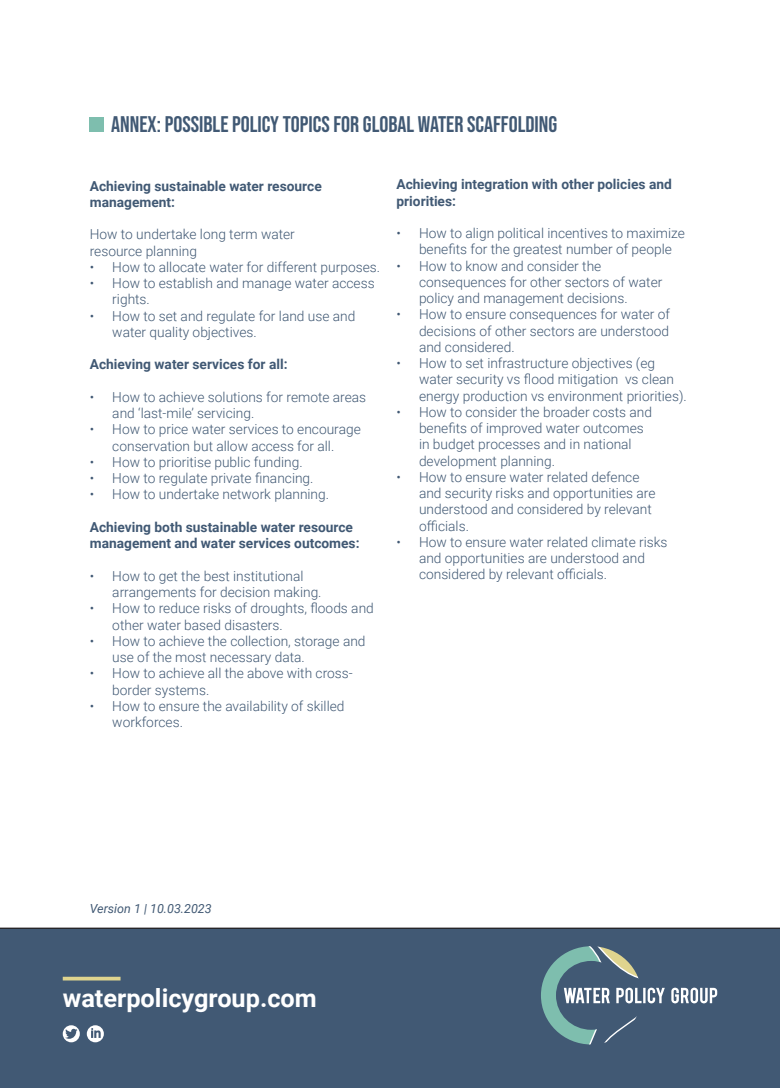
<style>
.page{position:relative;width:780px;height:1088px;background:#fff}
.page>*{position:absolute;margin:0;border:0;box-sizing:border-box;transform-origin:0 0}
.t1{font:700 25.25px "Roboto";color:#fff}
.t2{font:22.5px "Bebas Neue";color:#415974}
.t3{font:300 13.75px/16.2px "Roboto";color:#415974}
.t4{font:700 13.75px/16.2px "Roboto";color:#415974}
.t5{font:italic 12.5px "Roboto";color:#415974}
</style>
<div class="page">
<div style="left:0;top:927px;width:780px;height:161px;background:#415974"></div>
<hr style="left:63px;top:977px;width:57px;height:3px;background:#dfd48e">
<svg style="left:87px;top:1025px;width:17px;height:17px"></svg>
<svg style="left:63px;top:1025px;width:17px;height:17px"></svg>
<svg style="left:541px;top:946px;width:176px;height:98px;background:#587385"></svg>
<div style="left:90px;top:117px;width:14px;height:15px;background:#7ebeae"></div>
<p class="t2" style="left:111px;top:111px;width:447px">ANNEX: POSSIBLE POLICY TOPICS FOR GLOBAL WATER SCAFFOLDING</p>
<p class="t4" style="left:90px;top:177px;width:233px">Achieving sustainable water resource management:</p>
<p class="t3" style="left:90px;top:226px;width:206px">How to undertake long term water resource planning</p>
<p class="t3" style="left:90px;top:258px;width:292px">• How to allocate water for different purposes.</p>
<p class="t3" style="left:112px;top:275px;width:264px;text-indent:-22px">• How to establish and manage water access rights.</p>
<p class="t3" style="left:112px;top:307px;width:245px;text-indent:-22px">• How to set and regulate for land use and water quality objectives.</p>
<p class="t4" style="left:90px;top:356px;width:199px">Achieving water services for all:</p>
<p class="t3" style="left:112px;top:388px;width:255px;text-indent:-22px">• How to achieve solutions for remote areas and ‘last-mile’ servicing.</p>
<p class="t3" style="left:90px;top:421px;width:272px;text-align:center">• How to price water services to encourage conservation but allow access for all.</p>
<p class="t3" style="left:90px;top:453px;width:214px">• How to prioritise public funding.</p>
<p class="t3" style="left:90px;top:470px;width:225px">• How to regulate private financing.</p>
<p class="t3" style="left:90px;top:486px;width:241px">• How to undertake network planning.</p>
<p class="t4" style="left:90px;top:518px;width:271px">Achieving both sustainable water resource management and water services outcomes:</p>
<p class="t3" style="left:112px;top:567px;width:211px;text-indent:-22px">• How to get the best institutional arrangements for decision making.</p>
<p class="t3" style="left:112px;top:600px;width:263px;text-indent:-22px">• How to reduce risks of droughts, floods and other water based disasters.</p>
<p class="t3" style="left:112px;top:632px;width:255px;text-indent:-22px">• How to achieve the collection, storage and use of the most necessary data.</p>
<p class="t3" style="left:112px;top:665px;width:242px;text-indent:-22px">• How to achieve all the above with cross&shy;border systems.</p>
<p class="t3" style="left:112px;top:697px;width:234px;text-indent:-22px">• How to ensure the availability of skilled workforces.</p>
<p class="t4" style="left:396px;top:176px;width:277px">Achieving integration with other policies and priorities:</p>
<p class="t3" style="left:419px;top:224px;width:267px;text-indent:-22px">• How to align political incentives to maximize benefits for the greatest number of people</p>
<p class="t3" style="left:419px;top:257px;width:245px;text-indent:-22px">• How to know and consider the consequences for other sectors of water policy and management decisions.</p>
<p class="t3" style="left:419px;top:306px;width:253px;text-align:justify;text-indent:-22px">• How to ensure consequences for water of decisions of other sectors are understood and considered.</p>
<p class="t3" style="left:419px;top:354px;width:269px;text-indent:-22px">• How to set infrastructure objectives (eg water security vs flood mitigation vs clean energy production vs environment priorities).</p>
<p class="t3" style="left:419px;top:403px;width:234px;text-indent:-22px">• How to consider the broader costs and benefits of improved water outcomes in budget processes and in national development planning.</p>
<p class="t3" style="left:419px;top:468px;width:238px;text-indent:-22px">• How to ensure water related defence and security risks and opportunities are understood and considered by relevant officials.</p>
<p class="t3" style="left:419px;top:533px;width:250px;text-indent:-22px">• How to ensure water related climate risks and opportunities are understood and considered by relevant officials.</p>
<p class="t5" style="left:90px;top:900px;width:123px">Version 1 | 10.03.2023</p>
<p class="t1" style="left:63px;top:980px;width:255px">waterpolicygroup.com</p>
</div>
